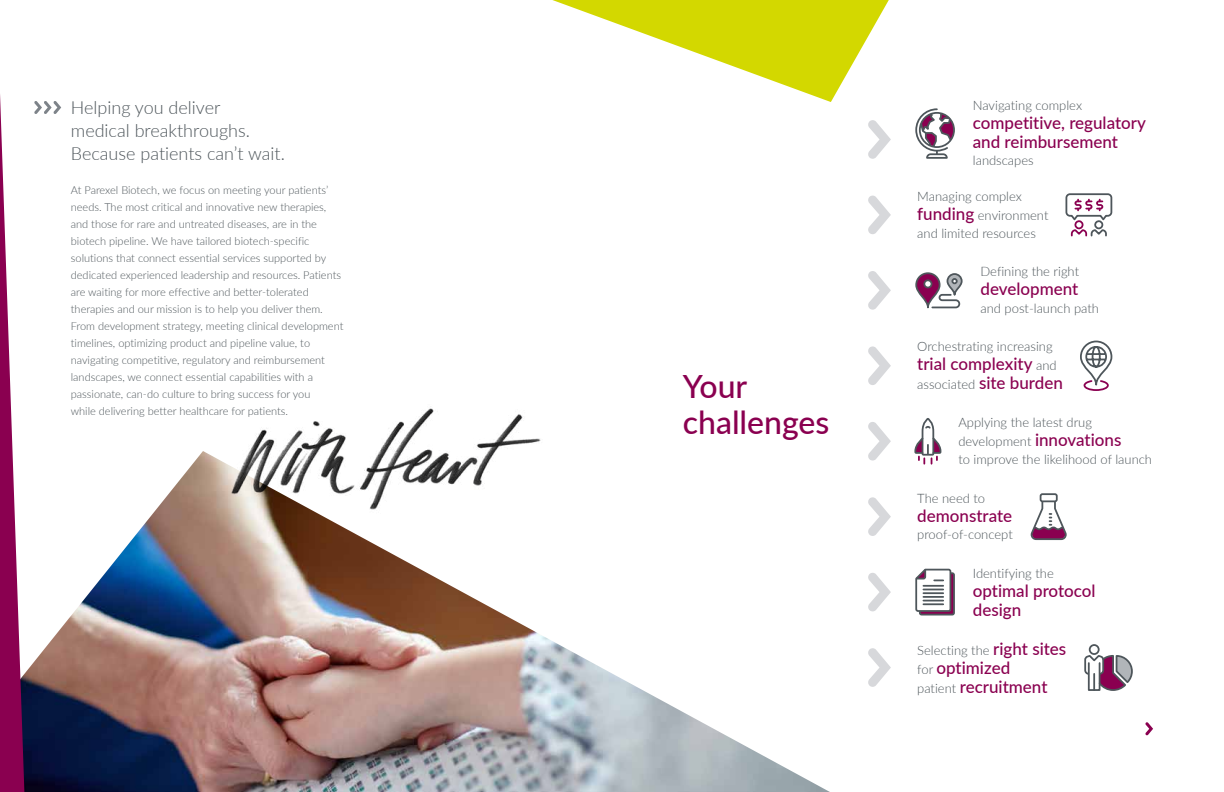
<style>
.page{position:relative;width:1224px;height:792px;background:#fff}
.page>*{position:absolute;margin:0;border:0;box-sizing:border-box;transform-origin:0 0}
.Your_challenges{font:500 32px/36px "Lato";color:#8a0050}
.Main_Heading{font:300 18px/23px "Lato";color:#4e565b}
.Body_copy_13pt{font:500 17px/19px "Lato";color:#8a0050}
.Body_copy_13pt-2{font:300 13px/18.5px "Lato";color:#4e565b}
.Body_copy{font:300 11px/17px "Lato";color:#4e565b}
.s1{font-weight:500;font-size:17px;color:#8a0050}
.s2{font-weight:300;font-size:13px;color:#4e565b}
</style>
<div class="page">
<img style="left:24px;top:451px;width:806px;height:341px">
<svg style="left:552px;top:0;width:337px;height:102px"></svg>
<svg style="left:0;top:94px;width:24px;height:698px"></svg>
<svg style="left:868px;top:346px;width:23px;height:39px"></svg>
<div style="left:1080px;top:341px;width:32px;height:45px;border:2px solid #4e565b;border-radius:15px"></div>
<svg style="left:1083px;top:379px;width:26px;height:12px"></svg>
<svg style="left:1084px;top:345px;width:24px;height:23px"></svg>
<svg style="left:868px;top:497px;width:23px;height:39px"></svg>
<div style="left:1040px;top:493px;width:18px;height:9px;border:2px solid #4e565b;border-radius:2px"></div>
<svg style="left:1030px;top:500px;width:37px;height:41px"></svg>
<svg style="left:868px;top:120px;width:23px;height:39px"></svg>
<div style="left:919px;top:112px;width:36px;height:36px;border:2px solid #4e565b;border-radius:50%"></div>
<svg style="left:915px;top:108px;width:39px;height:51px"></svg>
<svg style="left:868px;top:422px;width:23px;height:39px"></svg>
<svg style="left:914px;top:419px;width:27px;height:45px"></svg>
<svg style="left:868px;top:573px;width:23px;height:39px"></svg>
<svg style="left:915px;top:568px;width:40px;height:48px"></svg>
<hr style="left:923px;top:596px;width:20px;height:2px;background:#4e565b">
<svg style="left:868px;top:648px;width:23px;height:39px"></svg>
<div style="left:1089px;top:644px;width:11px;height:11px;border:2px solid #4e565b;border-radius:50%"></div>
<svg style="left:1084px;top:654px;width:49px;height:37px"></svg>
<div style="left:1088px;top:662px;width:12px;height:29px;border:2px solid #4e565b"></div>
<img style="left:227px;top:408px;width:316px;height:115px">
<svg style="left:868px;top:271px;width:23px;height:39px"></svg>
<div style="left:915px;top:272px;width:26px;height:36px;border:2px solid #4e565b;border-radius:12px"></div>
<svg style="left:916px;top:272px;width:47px;height:37px"></svg>
<svg style="left:868px;top:195px;width:23px;height:39px"></svg>
<svg style="left:1066px;top:193px;width:46px;height:43px"></svg>
<svg style="left:34px;top:101px;width:27px;height:13px"></svg>
<p class="Main_Heading" style="left:71px;top:95px;width:216px">Helping you deliver<br>medical breakthroughs.<br>Because patients can’t wait.</p>
<p class="Body_copy" style="left:71px;top:181px;width:274px">At Parexel Biotech, we focus on meeting your patients’ needs. The most critical and innovative new therapies, and those for rare and untreated diseases, are in the biotech pipeline. We have tailored biotech-specific solutions that connect essential services supported by dedicated experienced leadership and resources. Patients are waiting for more effective and better-tolerated therapies and our mission is to help you deliver them.<br>From development strategy, meeting clinical development timelines, optimizing product and pipeline value, to navigating competitive, regulatory and reimbursement landscapes, we connect essential capabilities with a passionate, can-do culture to bring success for you<br>while delivering better healthcare for patients.</p>
<p class="Your_challenges" style="left:683px;top:367px;width:148px">Your challenges</p>
<p class="Body_copy_13pt-2" style="left:973px;top:96px;width:111px">Navigating complex</p>
<p class="Body_copy_13pt" style="left:973px;top:113px;width:175px">competitive, regulatory and reimbursement</p>
<p class="Body_copy_13pt-2" style="left:973px;top:151px;width:62px">landscapes</p>
<p class="Body_copy_13pt-2" style="left:917px;top:187px;width:106px">Managing complex</p>
<p class="Body_copy_13pt-2" style="left:917px;top:206px;width:133px;line-height:18px"><span class="s1">funding</span> environment and limited resources</p>
<p class="Body_copy_13pt-2" style="left:980px;top:262px;width:100px">Defining the right</p>
<p class="Body_copy_13pt" style="left:980px;top:279px;width:99px">development</p>
<p class="Body_copy_13pt-2" style="left:980px;top:299px;width:120px">and post-launch path</p>
<p class="Body_copy_13pt-2" style="left:917px;top:337px;width:137px">Orchestrating increasing</p>
<p class="Body_copy_13pt" style="left:917px;top:354px;width:141px">trial complexity <span class="s2">and</span></p>
<p class="Body_copy_13pt-2" style="left:917px;top:375px;width:147px">associated <span class="s1">site burden</span></p>
<p class="Body_copy_13pt-2" style="left:958px;top:413px;width:195px">Applying the latest drug development <span class="s1">innovations<br></span>to improve the likelihood of launch</p>
<p class="Body_copy_13pt-2" style="left:917px;top:488px;width:69px">The need to</p>
<p class="Body_copy_13pt" style="left:917px;top:505px;width:96px">demonstrate</p>
<p class="Body_copy_13pt-2" style="left:917px;top:524px;width:97px">proof-of-concept</p>
<p class="Body_copy_13pt-2" style="left:973px;top:563px;width:83px">Identifying the</p>
<p class="Body_copy_13pt" style="left:973px;top:580px;width:124px">optimal protocol design</p>
<p class="Body_copy_13pt-2" style="left:917px;top:640px;width:151px">Selecting the <span class="s1">right sites</span></p>
<p class="Body_copy_13pt" style="left:917px;top:657px;width:132px"><span class="s2">for</span> optimized <span class="s2">patient</span> recruitment</p>
</div>
